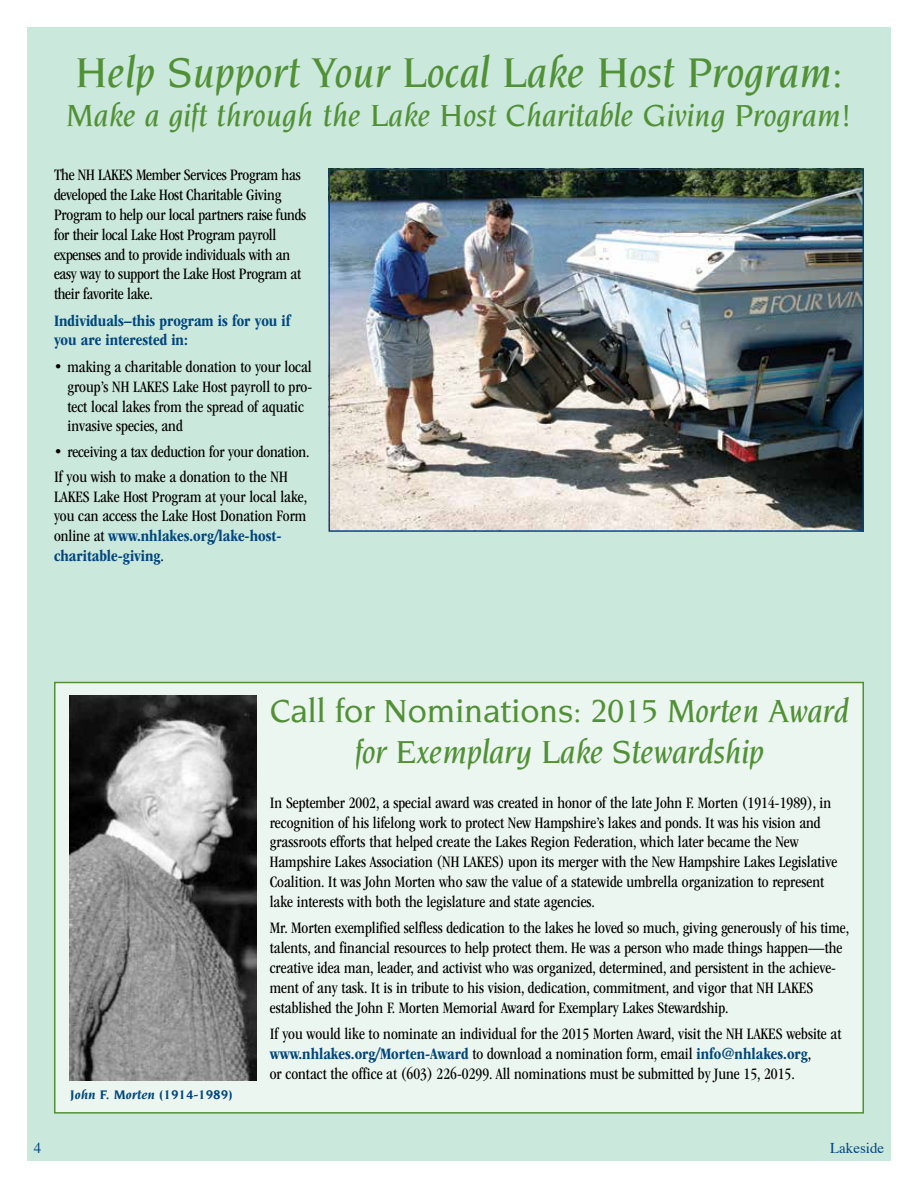
<style>
.page{position:relative;width:918px;height:1188px;background:#fff}
.page>*{position:absolute;margin:0;border:0;box-sizing:border-box;transform-origin:0 0}
.t1{font:italic 500 45px "Novarese Std";color:#519136}
.t2{font:italic 500 34.5px/41.4px "Novarese Std";letter-spacing:-.01em;color:#519136;text-align:center}
.t3{font:italic 500 33px "Novarese Std";color:#519136}
.t4{font:condensed 16.5px/19.8px "ITC Garamond Std";color:#000}
.t5{font:700 condensed 16.5px/19.8px "ITC Garamond Std";color:#00467e}
.t6{font:15px "Times";color:#00467e}
.t7{font:italic 700 13.5px "Novarese Std";color:#00467e}
.s1{font-weight:700;color:#00467e}
.s2{font-style:normal}
</style>
<div class="page">
<div style="left:27px;top:27px;width:864px;height:1134px;background:#cbe8dc"></div>
<img style="left:331px;top:171px;width:531px;height:359px">
<div style="left:55px;top:682px;width:808px;height:431px;background:#ecf6f1"></div>
<div style="left:54px;top:682px;width:810px;height:432px;border:2px solid #519136"></div>
<img style="left:70px;top:695px;width:186px;height:385px">
<h1 class="t1" style="left:75px;top:48px;width:769px">Help Support Your Local Lake Host Program:</h1>
<h3 class="t3" style="left:66px;top:98px;width:787px">Make a gift through the Lake Host Charitable Giving Program!</h3>
<p class="t4" style="left:54px;top:165px;width:254px">The NH LAKES Member Services Program has developed the Lake Host Charitable Giving Program to help our local partners raise funds for their local Lake Host Program payroll expenses and to provide individuals with an easy way to support the Lake Host Program at their favorite lake.</p>
<p class="t5" style="left:54px;top:311px;width:238px">Individuals–this program is for you if you are interested in:</p>
<p class="t4" style="left:67px;top:357px;width:246px;text-indent:-13px">• making a charitable donation to your local group’s NH LAKES Lake Host payroll to pro&shy;tect local lakes from the spread of aquatic invasive species, and</p>
<p class="t4" style="left:54px;top:439px;width:257px;line-height:25.2px">• receiving a tax deduction for your donation.<br>If you wish to make a donation to the NH</p>
<p class="t4" style="left:54px;top:487px;width:255px">LAKES Lake Host Program at your local lake, you can access the Lake Host Donation Form online at <span class="s1">www.nhlakes.org/lake-host&shy;charitable-giving</span>.</p>
<p class="t7" style="left:70px;top:1087px;width:164px">John F. Morten (1914-1989)</p>
<h2 class="t2" style="left:270px;top:690px;width:581px"><span class="s2">Call for Nominations:</span> 2015 Morten Award for Exemplary Lake Stewardship</h2>
<p class="t4" style="left:270px;top:793px;width:569px">In September 2002, a special award was created in honor of the late John F. Morten (1914-1989), in recognition of his lifelong work to protect New Hampshire’s lakes and ponds. It was his vision and grassroots efforts that helped create the Lakes Region Federation, which later became the New Hampshire Lakes Association (NH LAKES) upon its merger with the New Hampshire Lakes Legislative Coalition. It was John Morten who saw the value of a statewide umbrella organization to represent lake interests with both the legislature and state agencies.</p>
<p class="t4" style="left:270px;top:918px;width:581px">Mr. Morten exemplified selfless dedication to the lakes he loved so much, giving generously of his time, talents, and financial resources to help protect them. He was a person who made things happen—the creative idea man, leader, and activist who was organized, determined, and persistent in the achieve&shy;ment of any task. It is in tribute to his vision, dedication, commitment, and vigor that NH LAKES established the John F. Morten Memorial Award for Exemplary Lakes Stewardship.</p>
<p class="t4" style="left:270px;top:1024px;width:573px">If you would like to nominate an individual for the 2015 Morten Award, visit the NH LAKES website at <span class="s1">www.nhlakes.org/Morten-Award</span> to download a nomination form, email <span class="s1">info@nhlakes.org</span>,<br>or contact the office at (603) 226-0299. All nominations must be submitted by June 15, 2015.</p>
<p class="t6" style="left:34px;top:1134px;width:9px">4</p>
<p class="t6" style="left:830px;top:1134px;width:56px">Lakeside</p>
</div>
